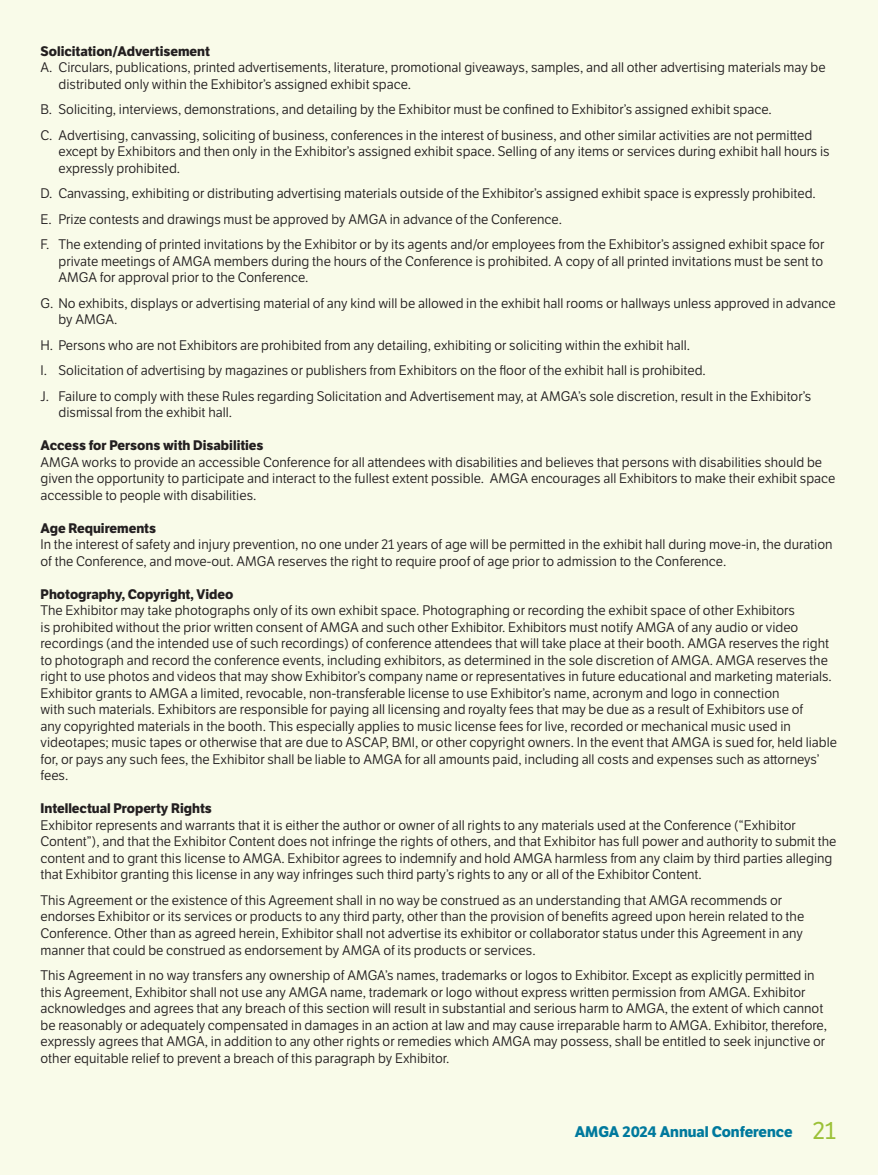
<style>
.page{position:relative;width:878px;height:1175px;background:#fff}
.page>*{position:absolute;margin:0;border:0;box-sizing:border-box;transform-origin:0 0}
.t1{font:700 15px "LFT Etica";color:#00799d}
.t2{font:13.5px/16.5px "LFT Etica";color:#231f20}
.t3{font:700 13.5px "LFT Etica";color:#231f20}
.s1{font-weight:400;font-size:24px;color:#9cc138}
</style>
<div class="page">
<div style="left:0;top:0;width:878px;height:1174px;background:#f9fbe9"></div>
<p class="t3" style="left:40px;top:43px;width:171px">Solicitation/Advertisement</p>
<p class="t2" style="left:58px;top:59px;width:768px;text-indent:-18px">A. Circulars, publications, printed advertisements, literature, promotional giveaways, samples, and all other advertising materials may be distributed only within the Exhibitor’s assigned exhibit space.</p>
<p class="t2" style="left:40px;top:101px;width:732px">B. Soliciting, interviews, demonstrations, and detailing by the Exhibitor must be confined to Exhibitor’s assigned exhibit space.</p>
<p class="t2" style="left:58px;top:127px;width:772px;text-indent:-18px">C. Advertising, canvassing, soliciting of business, conferences in the interest of business, and other similar activities are not permitted except by Exhibitors and then only in the Exhibitor’s assigned exhibit space. Selling of any items or services during exhibit hall hours is expressly prohibited.</p>
<p class="t2" style="left:40px;top:185px;width:776px">D. Canvassing, exhibiting or distributing advertising materials outside of the Exhibitor’s assigned exhibit space is expressly prohibited.</p>
<p class="t2" style="left:40px;top:211px;width:523px">E. Prize contests and drawings must be approved by AMGA in advance of the Conference.</p>
<p class="t2" style="left:58px;top:236px;width:767px;text-align:justify;text-indent:-18px">F. The extending of printed invitations by the Exhibitor or by its agents and/or employees from the Exhibitor’s assigned exhibit space for private meetings of AMGA members during the hours of the Conference is prohibited. A copy of all printed invitations must be sent to AMGA for approval prior to the Conference.</p>
<p class="t2" style="left:58px;top:295px;width:778px;text-indent:-18px">G. No exhibits, displays or advertising material of any kind will be allowed in the exhibit hall rooms or hallways unless approved in advance by AMGA.</p>
<p class="t2" style="left:40px;top:337px;width:651px">H. Persons who are not Exhibitors are prohibited from any detailing, exhibiting or soliciting within the exhibit hall.</p>
<p class="t2" style="left:40px;top:362px;width:666px">I. Solicitation of advertising by magazines or publishers from Exhibitors on the floor of the exhibit hall is prohibited.</p>
<p class="t2" style="left:58px;top:388px;width:754px;text-indent:-18px">J. Failure to comply with these Rules regarding Solicitation and Advertisement may, at AMGA’s sole discretion, result in the Exhibitor’s dismissal from the exhibit hall.</p>
<p class="t3" style="left:40px;top:437px;width:224px">Access for Persons with Disabilities</p>
<p class="t2" style="left:40px;top:454px;width:796px">AMGA works to provide an accessible Conference for all attendees with disabilities and believes that persons with disabilities should be given the opportunity to participate and interact to the fullest extent possible. AMGA encourages all Exhibitors to make their exhibit space accessible to people with disabilities.</p>
<p class="t3" style="left:40px;top:520px;width:117px">Age Requirements</p>
<p class="t2" style="left:40px;top:536px;width:793px">In the interest of safety and injury prevention, no one under 21 years of age will be permitted in the exhibit hall during move-in, the duration of the Conference, and move-out. AMGA reserves the right to require proof of age prior to admission to the Conference.</p>
<p class="t3" style="left:40px;top:586px;width:194px">Photography, Copyright, Video</p>
<p class="t2" style="left:40px;top:602px;width:798px">The Exhibitor may take photographs only of its own exhibit space. Photographing or recording the exhibit space of other Exhibitors<br>is prohibited without the prior written consent of AMGA and such other Exhibitor. Exhibitors must notify AMGA of any audio or video recordings (and the intended use of such recordings) of conference attendees that will take place at their booth. AMGA reserves the right to photograph and record the conference events, including exhibitors, as determined in the sole discretion of AMGA. AMGA reserves the right to use photos and videos that may show Exhibitor’s company name or representatives in future educational and marketing materials.<br>Exhibitor grants to AMGA a limited, revocable, non-transferable license to use Exhibitor’s name, acronym and logo in connection<br>with such materials. Exhibitors are responsible for paying all licensing and royalty fees that may be due as a result of Exhibitors use of<br>any copyrighted materials in the booth. This especially applies to music license fees for live, recorded or mechanical music used in videotapes; music tapes or otherwise that are due to ASCAP, BMI, or other copyright owners. In the event that AMGA is sued for, held liable for, or pays any such fees, the Exhibitor shall be liable to AMGA for all amounts paid, including all costs and expenses such as attorneys’ fees.</p>
<p class="t3" style="left:40px;top:800px;width:173px">Intellectual Property Rights</p>
<p class="t2" style="left:40px;top:817px;width:797px">Exhibitor represents and warrants that it is either the author or owner of all rights to any materials used at the Conference (“Exhibitor Content”), and that the Exhibitor Content does not infringe the rights of others, and that Exhibitor has full power and authority to submit the content and to grant this license to AMGA. Exhibitor agrees to indemnify and hold AMGA harmless from any claim by third parties alleging that Exhibitor granting this license in any way infringes such third party’s rights to any or all of the Exhibitor Content.</p>
<p class="t2" style="left:40px;top:892px;width:765px">This Agreement or the existence of this Agreement shall in no way be construed as an understanding that AMGA recommends or endorses Exhibitor or its services or products to any third party, other than the provision of benefits agreed upon herein related to the Conference. Other than as agreed herein, Exhibitor shall not advertise its exhibitor or collaborator status under this Agreement in any manner that could be construed as endorsement by AMGA of its products or services.</p>
<p class="t2" style="left:40px;top:967px;width:788px">This Agreement in no way transfers any ownership of AMGA’s names, trademarks or logos to Exhibitor. Except as explicitly permitted in this Agreement, Exhibitor shall not use any AMGA name, trademark or logo without express written permission from AMGA. Exhibitor acknowledges and agrees that any breach of this section will result in substantial and serious harm to AMGA, the extent of which cannot be reasonably or adequately compensated in damages in an action at law and may cause irreparable harm to AMGA. Exhibitor, therefore, expressly agrees that AMGA, in addition to any other rights or remedies which AMGA may possess, shall be entitled to seek injunctive or other equitable relief to prevent a breach of this paragraph by Exhibitor.</p>
<p class="t1" style="left:574px;top:1122px;width:263px">AMGA 2024 Annual Conference <span class="s1">21</span></p>
</div>
